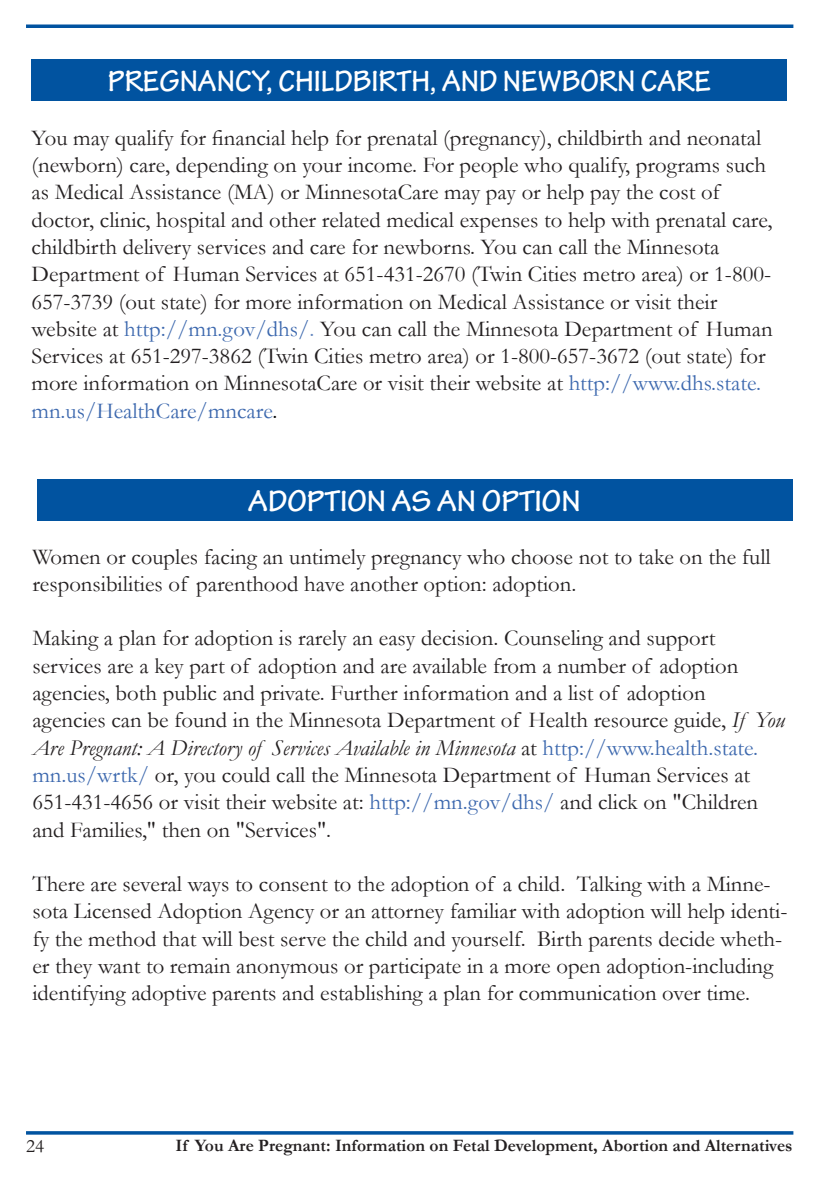
<style>
.page{position:relative;width:819px;height:1197px;background:#fff}
.page>*{position:absolute;margin:0;border:0;box-sizing:border-box;transform-origin:0 0}
.t1{font:700 31.5px "Tekton Pro";color:#fff;scale:.95 1}
.t2{font:700 31.5px "Tekton Pro";color:#fff}
.t3{font:22.75px/27.3px "Garamond";color:#231f20}
.t4{font:19.25px "Garamond";color:#231f20}
.t5{font:700 17.5px "Garamond";color:#231f20}
.s1{color:#3c68ae}
.s2{color:#6386be}
.s3{color:#000}
.s4{font-style:italic}
</style>
<div class="page">
<svg style="left:26px;top:1131px;width:767px;height:4px;background:#2068ab"></svg>
<svg style="left:26px;top:24px;width:767px;height:4px;background:#2068ab"></svg>
<div style="left:37px;top:479px;width:756px;height:42px;background:#0153a0"></div>
<div style="left:32px;top:59px;width:756px;height:42px;background:#0153a0"></div>
<p class="t1" style="left:108px;top:62px;width:636px">PREGNANCY, CHILDBIRTH, AND NEWBORN CARE</p>
<p class="t3" style="left:32px;top:123px;width:736px">You may qualify for financial help for prenatal (pregnancy), childbirth and neonatal (newborn) care, depending on your income. For people who qualify, programs such as Medical Assistance (MA) or MinnesotaCare may pay or help pay the cost of</p>
<p class="t3" style="left:32px;top:205px;width:743px">doctor, clinic, hospital and other related medical expenses to help with prenatal care, childbirth delivery services and care for newborns. You can call the Minnesota</p>
<p class="t3" style="left:31px;top:260px;width:741px">Department of Human Services at 651-431-2670 (Twin Cities metro area) or 1-800-<br>657-3739 (out state) for more information on Medical Assistance or visit their</p>
<p class="t3" style="left:31px;top:314px;width:743px">website at <span class="s1">http://mn.gov/dhs/</span><span class="s2">.</span> You can call the Minnesota Department of Human Services at 651-297-3862 (Twin Cities metro area) or 1-800-657-3672 (out state) for more information on MinnesotaCare or visit their website at <span class="s1">http://www.dhs.state. mn.us/HealthCare/mncare</span><span class="s3">.</span></p>
<p class="t2" style="left:248px;top:483px;width:334px">ADOPTION AS AN OPTION</p>
<p class="t3" style="left:32px;top:542px;width:740px">Women or couples facing an untimely pregnancy who choose not to take on the full responsibilities of parenthood have another option: adoption.</p>
<p class="t3" style="left:32px;top:624px;width:685px">Making a plan for adoption is rarely an easy decision. Counseling and support</p>
<p class="t3" style="left:32px;top:651px;width:707px">services are a key part of adoption and are available from a number of adoption</p>
<p class="t3" style="left:32px;top:679px;width:675px">agencies, both public and private. Further information and a list of adoption</p>
<p class="t3" style="left:32px;top:706px;width:754px">agencies can be found in the Minnesota Department of Health resource guide, <span class="s4">If You Are Pregnant: A Directory of Services Available in Minnesota</span> at <span class="s1">http://www.health.state. mn.us/wrtk/</span> or, you could call the Minnesota Department of Human Services at 651-431-4656 or visit their website at: <span class="s1">http://mn.gov/dhs/</span> and click on "Children and Families," then on "Services".</p>
<p class="t3" style="left:32px;top:870px;width:757px">There are several ways to consent to the adoption of a child. Talking with a Minne&shy;sota Licensed Adoption Agency or an attorney familiar with adoption will help identi&shy;fy the method that will best serve the child and yourself. Birth parents decide wheth&shy;er they want to remain anonymous or participate in a more open adoption-including identifying adoptive parents and establishing a plan for communication over time.</p>
<p class="t4" style="left:26px;top:1133px;width:20px">24</p>
<p class="t5" style="left:176px;top:1133px;width:618px">If You Are Pregnant: Information on Fetal Development, Abortion and Alternatives</p>
</div>
